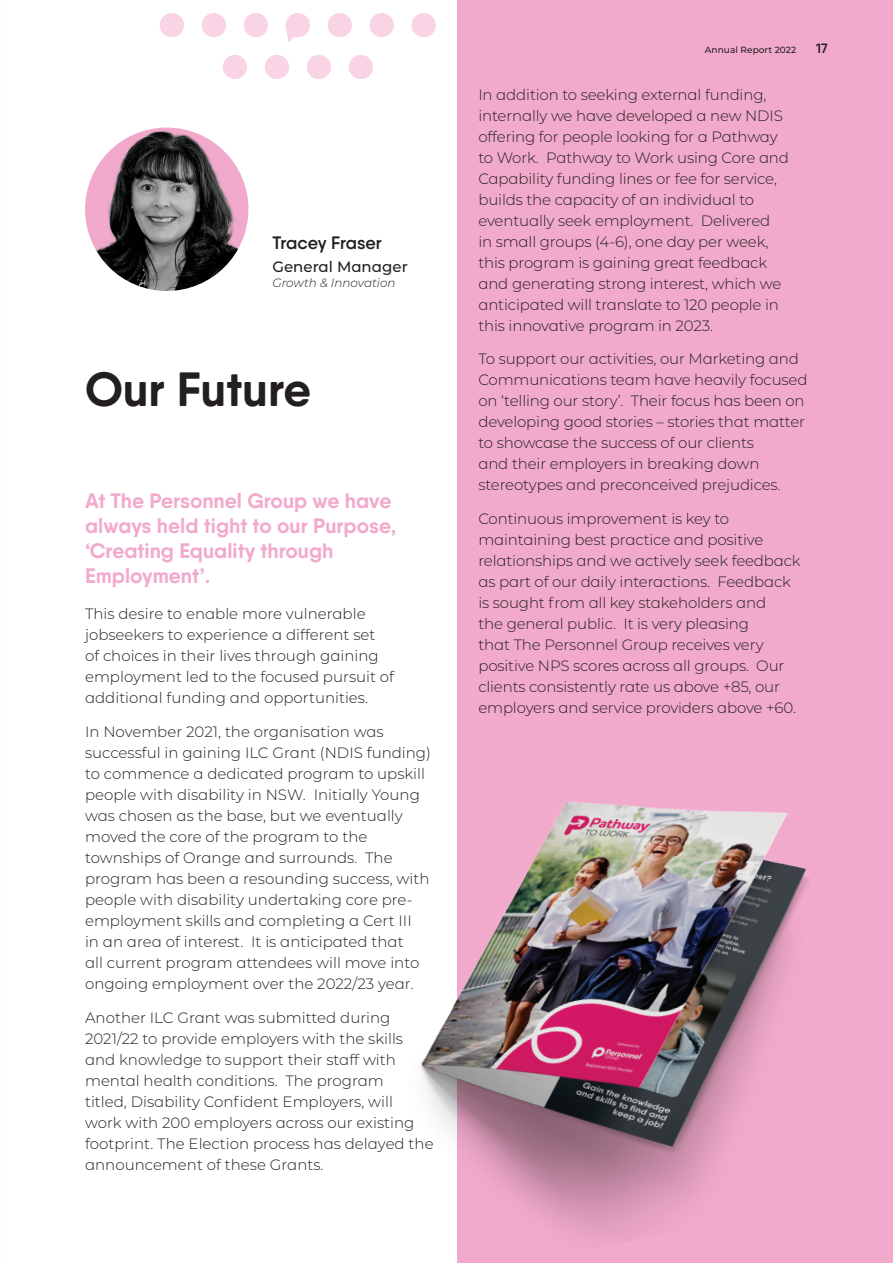
<style>
.page{position:relative;width:893px;height:1263px;background:#fff}
.page>*{position:absolute;margin:0;border:0;box-sizing:border-box;transform-origin:0 0}
.t1{font:700 48px "Qanelas Soft";color:#231f20}
.t2{font:700 21px/25.2px "Qanelas Soft";color:#f2aacc}
.t3{font:600 18px "Qanelas Soft";letter-spacing:-.005em;color:#231f20}
.t4{font:300 15px/21px "Montserrat";letter-spacing:-.01em;color:#231f20}
.t5{font:500 15px "Montserrat";color:#231f20}
.t6{font:600 13.5px "Qanelas Soft";color:#231f20}
.t7{font:italic 300 12px "Montserrat";color:#231f20}
.t8{font:500 9px "Montserrat";letter-spacing:.005em;color:#231f20}
</style>
<div class="page">
<div style="left:457px;top:0;width:436px;height:1263px;background:#f2aacc"></div>
<img style="left:420px;top:802px;width:389px;height:434px">
<img style="left:85px;top:128px;width:163px;height:163px;border-radius:82px">
<svg style="left:159px;top:13px;width:277px;height:66px"></svg>
<p class="t3" style="left:272px;top:231px;width:111px">Tracey Fraser</p>
<p class="t5" style="left:272px;top:256px;width:137px">General Manager</p>
<p class="t7" style="left:272px;top:274px;width:125px">Growth &amp; Innovation</p>
<h1 class="t1" style="left:85px;top:359px;width:228px">Our Future</h1>
<h2 class="t2" style="left:85px;top:488px;width:313px">At The Personnel Group we have always held tight to our Purpose, ‘Creating Equality through<br>Employment’.</h2>
<p class="t4" style="left:85px;top:603px;width:311px">This desire to enable more vulnerable jobseekers to experience a different set<br>of choices in their lives through gaining employment led to the focused pursuit of additional funding and opportunities.</p>
<p class="t4" style="left:85px;top:721px;width:347px">In November 2021, the organisation was successful in gaining ILC Grant (NDIS funding) to commence a dedicated program to upskill people with disability in NSW. Initially Young was chosen as the base, but we eventually moved the core of the program to the townships of Orange and surrounds. The program has been a resounding success, with people with disability undertaking core pre&shy;employment skills and completing a Cert III<br>in an area of interest. It is anticipated that<br>all current program attendees will move into ongoing employment over the 2022/23 year.</p>
<p class="t4" style="left:85px;top:1006px;width:350px">Another ILC Grant was submitted during 2021/22 to provide employers with the skills and knowledge to support their staff with mental health conditions. The program<br>titled, Disability Confident Employers, will<br>work with 200 employers across our existing footprint. The Election process has delayed the announcement of these Grants.</p>
<p class="t8" style="left:705px;top:43px;width:93px">Annual Report 2022</p>
<p class="t6" style="left:816px;top:40px;width:13px">17</p>
<p class="t4" style="left:478px;top:83px;width:312px">In addition to seeking external funding, internally we have developed a new NDIS offering for people looking for a Pathway to Work. Pathway to Work using Core and Capability funding lines or fee for service, builds the capacity of an individual to eventually seek employment. Delivered<br>in small groups (4-6), one day per week, this program is gaining great feedback and generating strong interest, which we anticipated will translate to 120 people in this innovative program in 2023.</p>
<p class="t4" style="left:478px;top:348px;width:331px">To support our activities, our Marketing and Communications team have heavily focused on ‘telling our story’. Their focus has been on developing good stories – stories that matter to showcase the success of our clients<br>and their employers in breaking down stereotypes and preconceived prejudices.</p>
<p class="t4" style="left:478px;top:508px;width:324px">Continuous improvement is key to maintaining best practice and positive relationships and we actively seek feedback as part of our daily interactions. Feedback is sought from all key stakeholders and<br>the general public. It is very pleasing<br>that The Personnel Group receives very positive NPS scores across all groups. Our clients consistently rate us above +85, our employers and service providers above +60.</p>
</div>
